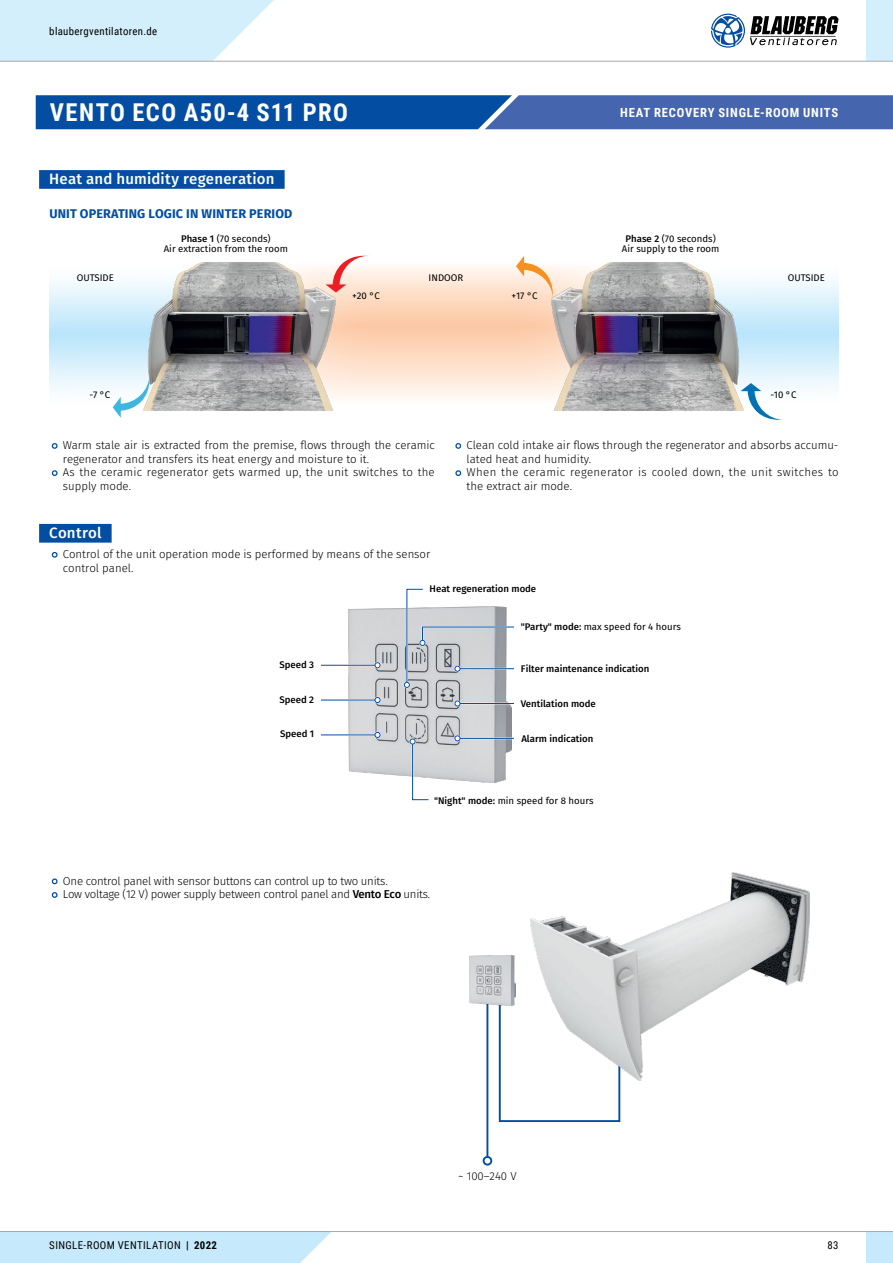
<style>
.page{position:relative;width:893px;height:1263px;background:#fff}
.page>*{position:absolute;margin:0;border:0;box-sizing:border-box;transform-origin:0 0}
.t1{font:700 24.6px "Roboto Condensed";letter-spacing:.05em;color:#fff}
.t2{font:500 15px "Fira Sans";letter-spacing:.015em;color:#fff}
.t3{font:700 12.6px "Fira Sans";letter-spacing:.01em;color:#034ea2}
.t4{font:700 12.6px "Roboto Condensed";letter-spacing:.065em;color:#fff}
.t5{font:300 11.4px/13.6px "Fira Sans";color:#000}
.t6{font:300 11.4px/13.6px "Fira Sans";letter-spacing:-.02em;color:#000}
.t7{font:10.8px "Roboto Condensed";letter-spacing:.035em;color:#000}
.t8{font:9.6px/10.2px "Fira Sans";color:#000;text-align:center}
.t9{font:500 9.6px "Fira Sans";color:#000}
.s1{font-weight:500}
.s2{font-weight:700}
</style>
<div class="page">
<div style="left:866px;top:1231px;width:27px;height:32px;background:#c6eafb"></div>
<div style="left:0;top:1232px;width:331px;height:31px;background:#c6eafb"></div>
<hr style="left:0;top:1231px;width:893px;height:1px;background:#a7a9ac">
<div style="left:866px;top:0;width:27px;height:61px;background:#d3effc"></div>
<svg style="left:0;top:0;width:295px;height:61px"></svg>
<hr style="left:0;top:61px;width:893px;height:1px;background:#a7a9ac">
<svg style="left:711px;top:14px;width:127px;height:34px"></svg>
<svg style="left:36px;top:95px;width:857px;height:34px;background:#255ba9"></svg>
<svg style="left:49px;top:281px;width:95px;height:109px;background:#d5effc"></svg>
<svg style="left:743px;top:280px;width:95px;height:109px;background:#d6effc"></svg>
<svg style="left:335px;top:266px;width:217px;height:132px;background:#fdddc7"></svg>
<svg style="left:113px;top:374px;width:31px;height:44px"></svg>
<img style="left:552px;top:263px;width:191px;height:148px">
<img style="left:144px;top:263px;width:191px;height:148px">
<svg style="left:325px;top:256px;width:44px;height:36px"></svg>
<svg style="left:516px;top:256px;width:37px;height:44px"></svg>
<svg style="left:740px;top:383px;width:44px;height:37px"></svg>
<div style="left:39px;top:170px;width:246px;height:19px;background:#034ea2"></div>
<div style="left:39px;top:524px;width:73px;height:19px;background:#034ea2"></div>
<svg style="left:51px;top:551px;width:7px;height:7px"></svg>
<svg style="left:51px;top:443px;width:7px;height:6px"></svg>
<svg style="left:51px;top:470px;width:7px;height:6px"></svg>
<svg style="left:455px;top:443px;width:7px;height:6px"></svg>
<svg style="left:455px;top:470px;width:7px;height:6px"></svg>
<img style="left:349px;top:608px;width:163px;height:174px">
<div style="left:409px;top:738px;width:7px;height:7px;border:2px solid #fff;border-radius:50%"></div>
<svg style="left:410px;top:738px;width:20px;height:63px"></svg>
<hr style="left:321px;top:734px;width:56px;height:2px;background:#fff">
<div style="left:374px;top:731px;width:7px;height:7px;border:2px solid #fff;border-radius:50%"></div>
<hr style="left:321px;top:734px;width:56px;height:1px;background:#034ea2">
<svg style="left:375px;top:732px;width:5px;height:6px"></svg>
<hr style="left:321px;top:699px;width:56px;height:2px;background:#fff">
<div style="left:374px;top:697px;width:7px;height:6px;border:2px solid #fff;border-radius:50%"></div>
<hr style="left:321px;top:700px;width:56px;height:1px;background:#034ea2">
<svg style="left:375px;top:697px;width:5px;height:6px"></svg>
<hr style="left:321px;top:664px;width:56px;height:2px;background:#fff">
<div style="left:374px;top:662px;width:7px;height:7px;border:2px solid #fff;border-radius:50%"></div>
<hr style="left:321px;top:665px;width:56px;height:1px;background:#034ea2">
<svg style="left:375px;top:662px;width:5px;height:6px"></svg>
<hr style="left:458px;top:737px;width:56px;height:2px;background:#fff">
<div style="left:454px;top:735px;width:7px;height:7px;border:2px solid #fff;border-radius:50%"></div>
<hr style="left:458px;top:738px;width:56px;height:1px;background:#034ea2">
<svg style="left:454px;top:735px;width:6px;height:6px"></svg>
<div style="left:454px;top:700px;width:7px;height:7px;border:2px solid #fff;border-radius:50%"></div>
<hr style="left:458px;top:703px;width:56px;height:1px;background:#034ea2">
<svg style="left:454px;top:700px;width:6px;height:6px"></svg>
<div style="left:403px;top:681px;width:7px;height:7px;border:2px solid #fff;border-radius:50%"></div>
<svg style="left:404px;top:588px;width:110px;height:100px"></svg>
<svg style="left:51px;top:878px;width:7px;height:7px"></svg>
<svg style="left:51px;top:892px;width:7px;height:6px"></svg>
<svg style="left:486px;top:1005px;width:135px;height:153px"></svg>
<div style="left:483px;top:1156px;width:9px;height:9px;border:2px solid #034ea2;border-radius:50%"></div>
<img style="left:470px;top:956px;width:46px;height:49px">
<img style="left:531px;top:873px;width:279px;height:207px">
<p class="t7" style="left:49px;top:23px;width:109px">blaubergventilatoren.de</p>
<h1 class="t1" style="left:50px;top:95px;width:300px">VENTO ECO A50-4 S11 PRO</h1>
<h2 class="t2" style="left:49px;top:168px;width:227px">Heat and humidity regeneration</h2>
<p class="t3" style="left:49px;top:204px;width:245px">UNIT OPERATING LOGIC IN WINTER PERIOD</p>
<p class="t4" style="left:620px;top:104px;width:220px">HEAT RECOVERY SINGLE-ROOM UNITS</p>
<p class="t8" style="left:164px;top:234px;width:126px"><span class="s1">Phase 1</span> (70 seconds)<br>Air extraction from the room</p>
<p class="t8" style="left:622px;top:234px;width:99px"><span class="s1">Phase 2</span> (70 seconds)<br>Air supply to the room</p>
<p class="t8" style="left:77px;top:273px;width:39px">OUTSIDE</p>
<p class="t8" style="left:429px;top:273px;width:36px">INDOOR</p>
<p class="t8" style="left:788px;top:273px;width:39px">OUTSIDE</p>
<p class="t8" style="left:352px;top:291px;width:29px">+20 °C</p>
<p class="t8" style="left:511px;top:291px;width:28px">+17 °C</p>
<p class="t8" style="left:90px;top:390px;width:22px">-7 °C</p>
<p class="t8" style="left:770px;top:390px;width:27px">-10 °C</p>
<p class="t5" style="left:63px;top:439px;width:373px">Warm stale air is extracted from the premise, flows through the ceramic regenerator and transfers its heat energy and moisture to it.<br>As the ceramic regenerator gets warmed up, the unit switches to the supply mode.</p>
<p class="t5" style="left:467px;top:439px;width:374px">Clean cold intake air flows through the regenerator and absorbs accumu&shy;lated heat and humidity.<br>When the ceramic regenerator is cooled down, the unit switches to the extract air mode.</p>
<h2 class="t2" style="left:49px;top:522px;width:54px">Control</h2>
<p class="t5" style="left:63px;top:548px;width:369px">Control of the unit operation mode is performed by means of the sensor control panel.</p>
<p class="t9" style="left:430px;top:581px;width:108px">Heat regeneration mode</p>
<p class="t8" style="left:521px;top:623px;width:162px"><span class="s1">"Party" mode:</span> max speed for 4 hours</p>
<p class="t9" style="left:279px;top:658px;width:36px">Speed 3</p>
<p class="t9" style="left:521px;top:661px;width:130px">Filter maintenance indication</p>
<p class="t9" style="left:279px;top:692px;width:36px">Speed 2</p>
<p class="t9" style="left:521px;top:697px;width:76px">Ventilation mode</p>
<p class="t9" style="left:280px;top:727px;width:36px">Speed 1</p>
<p class="t9" style="left:521px;top:731px;width:74px">Alarm indication</p>
<p class="t8" style="left:434px;top:796px;width:161px"><span class="s1">"Night" mode:</span> min speed for 8 hours</p>
<p class="t6" style="left:63px;top:874px;width:369px">One control panel with sensor buttons can control up to two units.<br>Low voltage (12 V) power supply between control panel and <span class="s1">Vento Eco</span> units.</p>
<p class="t7" style="left:49px;top:1238px;width:169px">SINGLE-ROOM VENTILATION <span class="s2">| 2022</span></p>
<p class="t5" style="left:458px;top:1170px;width:60px">~ 100–240 V</p>
<p class="t7" style="left:827px;top:1238px;width:13px">83</p>
</div>
